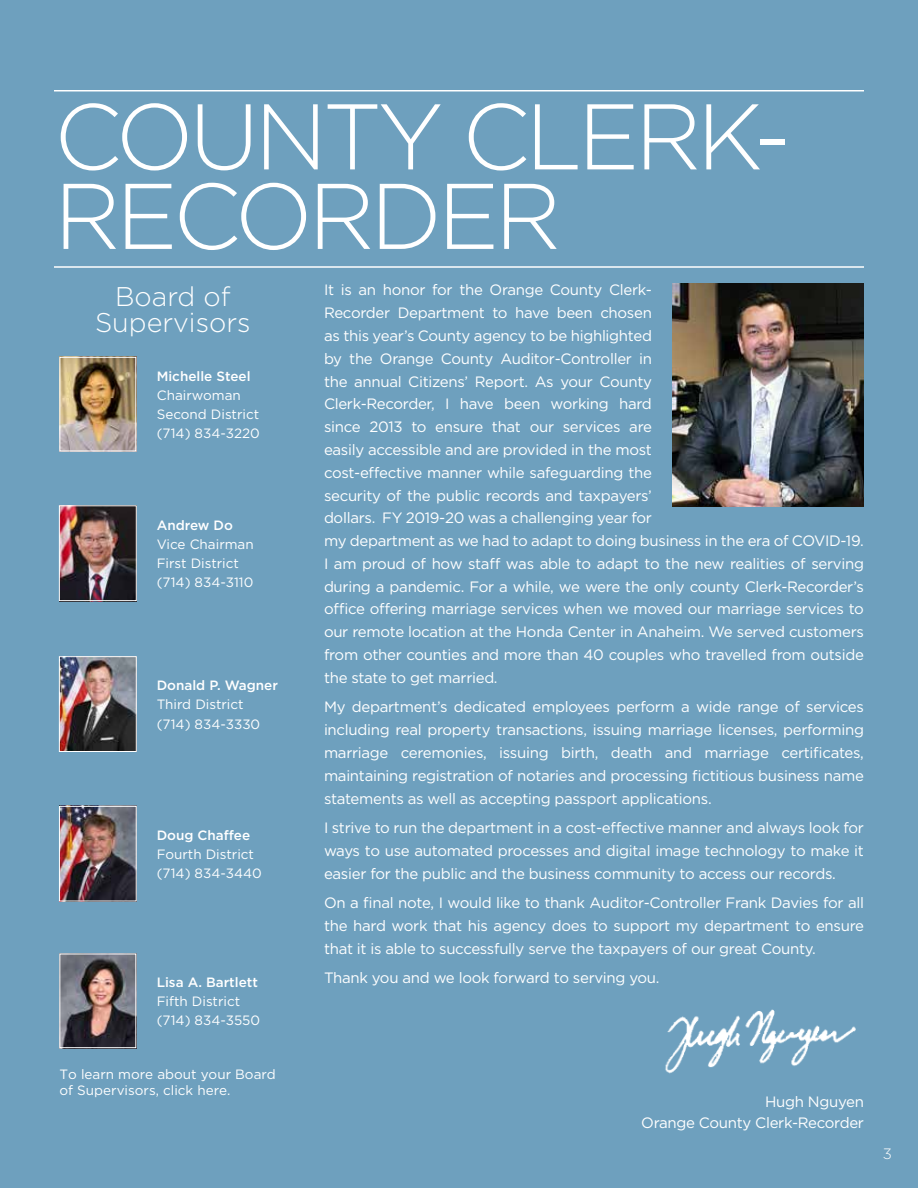
<style>
.page{position:relative;width:918px;height:1188px;background:#6ea0be}
.page>*{position:absolute;margin:0;border:0;box-sizing:border-box;transform-origin:0 0}
.t1{font:300 93px/79.5px "Gotham";letter-spacing:-.05em;color:#fff}
.t2{font:300 27px/25.8px "Gotham";color:#fff;text-align:center}
.t3{font:15px/22.8px "Gotham";letter-spacing:-.02em;color:#fff;text-align:justify}
.t4{font:300 15px "Gotham";color:#fff}
.t5{font:13.5px/18.9px "Gotham";color:#fff}
.t6{font:500 13.5px "Gotham";color:#fff}
</style>
<div class="page">
<img style="left:672px;top:284px;width:192px;height:223px">
<hr style="left:54px;top:90px;width:810px;height:2px;background:#fff">
<hr style="left:54px;top:266px;width:810px;height:2px;background:#fff">
<img style="left:61px;top:956px;width:73px;height:90px">
<div style="left:59px;top:954px;width:77px;height:94px;border:1px solid #fff"></div>
<img style="left:61px;top:507px;width:74px;height:92px">
<div style="left:59px;top:505px;width:78px;height:96px;border:1px solid #fff"></div>
<img style="left:61px;top:658px;width:74px;height:92px">
<div style="left:59px;top:656px;width:78px;height:96px;border:1px solid #fff"></div>
<img style="left:61px;top:808px;width:74px;height:91px">
<div style="left:59px;top:806px;width:78px;height:95px;border:1px solid #fff"></div>
<img style="left:61px;top:359px;width:73px;height:90px">
<div style="left:59px;top:357px;width:77px;height:94px;border:1px solid #fff"></div>
<img style="left:665px;top:1009px;width:191px;height:65px">
<h1 class="t1" style="left:54px;top:94px;width:739px">COUNTY CLERK-<br>RECORDER</h1>
<h2 class="t2" style="left:95px;top:283px;width:157px">Board of<br>Supervisors</h2>
<p class="t6" style="left:157px;top:368px;width:95px">Michelle Steel</p>
<p class="t5" style="left:157px;top:386px;width:105px">Chairwoman<br>Second District (714) 834-3220</p>
<p class="t6" style="left:157px;top:517px;width:78px">Andrew Do</p>
<p class="t5" style="left:157px;top:535px;width:99px">Vice Chairman<br>First District (714) 834-3110</p>
<p class="t6" style="left:157px;top:676px;width:123px">Donald P. Wagner</p>
<p class="t5" style="left:157px;top:695px;width:105px;line-height:19.5px">Third District (714) 834-3330</p>
<p class="t6" style="left:157px;top:827px;width:95px">Doug Chaffee</p>
<p class="t5" style="left:157px;top:845px;width:107px">Fourth District (714) 834-3440</p>
<p class="t6" style="left:157px;top:974px;width:103px">Lisa A. Bartlett</p>
<p class="t5" style="left:157px;top:992px;width:105px">Fifth District (714) 834-3550</p>
<p class="t5" style="left:60px;top:1066px;width:218px;line-height:16.2px">To learn more about your Board of Supervisors, click here.</p>
<p class="t3" style="left:324px;top:278px;width:542px;text-align:left">It is an honor for the Orange County Clerk-<br>Recorder Department to have been chosen<br>as this year’s County agency to be highlighted<br>by the Orange County Auditor-Controller in<br>the annual Citizens’ Report. As your County<br>Clerk-Recorder, I have been working hard<br>since 2013 to ensure that our services are<br>easily accessible and are provided in the most<br>cost-effective manner while safeguarding the<br>security of the public records and taxpayers’<br>dollars. FY 2019-20 was a challenging year for<br>my department as we had to adapt to doing business in the era of COVID-19.<br>I am proud of how staff was able to adapt to the new realities of serving during a pandemic. For a while, we were the only county Clerk-Recorder’s office offering marriage services when we moved our marriage services to our remote location at the Honda Center in Anaheim. We served customers from other counties and more than 40 couples who travelled from outside the state to get married.</p>
<p class="t3" style="left:324px;top:695px;width:542px">My department’s dedicated employees perform a wide range of services including real property transactions, issuing marriage licenses, performing marriage ceremonies, issuing birth, death and marriage certificates, maintaining registration of notaries and processing fictitious business name statements as well as accepting passport applications.</p>
<p class="t3" style="left:324px;top:816px;width:542px">I strive to run the department in a cost-effective manner and always look for ways to use automated processes and digital image technology to make it easier for the public and the business community to access our records.</p>
<p class="t3" style="left:324px;top:891px;width:542px">On a final note, I would like to thank Auditor-Controller Frank Davies for all the hard work that his agency does to support my department to ensure that it is able to successfully serve the taxpayers of our great County.</p>
<p class="t3" style="left:324px;top:966px;width:337px">Thank you and we look forward to serving you.</p>
<p class="t3" style="left:641px;top:1091px;width:224px;line-height:21px;text-align:right">Hugh Nguyen<br>Orange County Clerk-Recorder</p>
<p class="t4" style="left:883px;top:1145px;width:11px">3</p>
</div>
